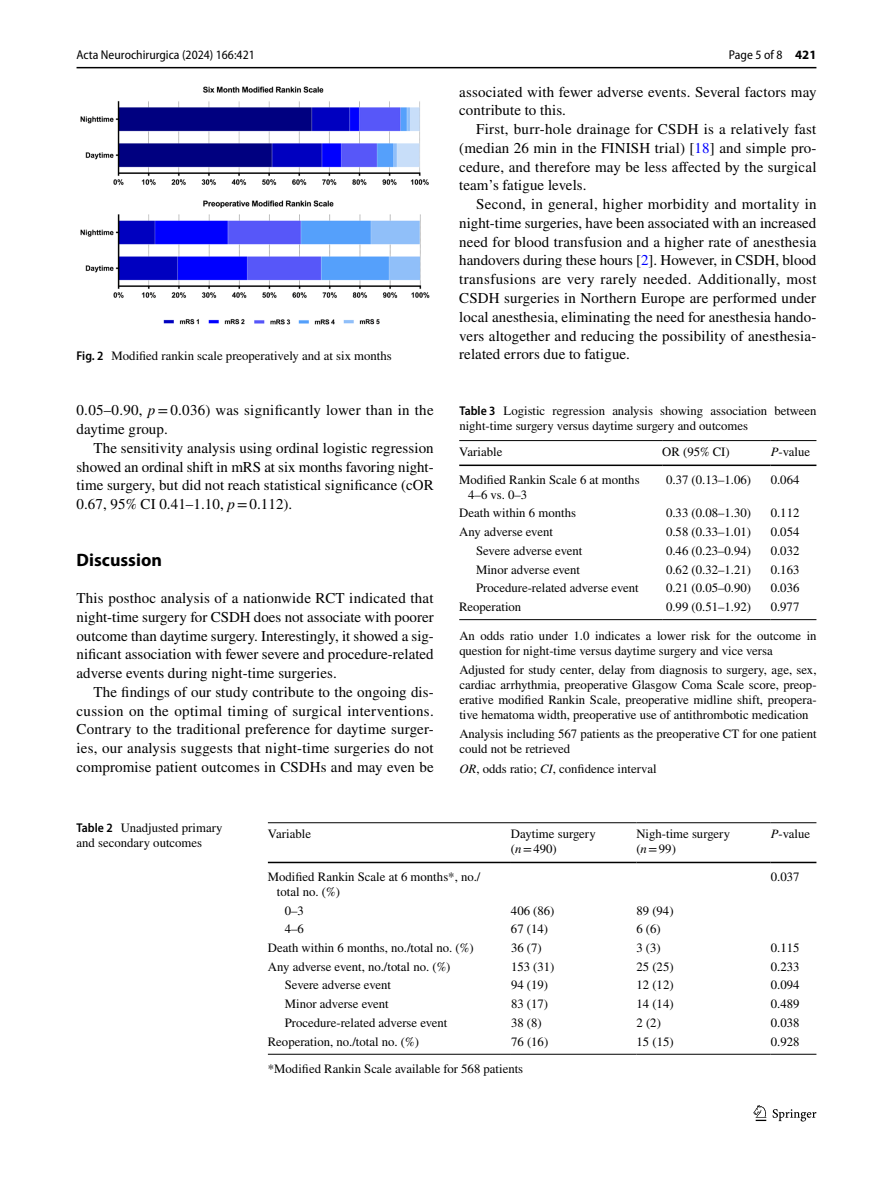
<style>
.page{position:relative;width:893px;height:1187px;background:#fff}
.page>*{position:absolute;margin:0;border:0;box-sizing:border-box;transform-origin:0 0}
.t1{font:700 18px "Myriad Pro";color:#000}
.t2{font:15px/18.8px "STIX";letter-spacing:.005em;color:#000;text-align:justify}
.t3{font:12.75px/15px "STIX";color:#000}
.t4{font:semi-condensed 12.75px "Myriad Pro";color:#000}
.s1{font-weight:700;font-stretch:normal}
.s2{color:#00f}
.s3{font-family:"Myriad Pro";font-weight:600;font-stretch:semi-condensed}
.s4{font-style:italic}
</style>
<div class="page">
<hr style="left:77px;top:67px;width:739px;height:1px;background:#000">
<svg style="left:753px;top:1105px;width:13px;height:15px"></svg>
<svg style="left:773px;top:1109px;width:43px;height:12px"></svg>
<img style="left:81px;top:87px;width:348px;height:237px">
<hr style="left:268px;top:822px;width:243px;height:1px;background:#000">
<hr style="left:268px;top:861px;width:243px;height:2px;background:#000">
<hr style="left:511px;top:822px;width:125px;height:1px;background:#000">
<hr style="left:511px;top:861px;width:125px;height:2px;background:#000">
<hr style="left:636px;top:822px;width:135px;height:1px;background:#000">
<hr style="left:636px;top:861px;width:135px;height:2px;background:#000">
<hr style="left:771px;top:822px;width:45px;height:1px;background:#000">
<hr style="left:771px;top:861px;width:45px;height:2px;background:#000">
<hr style="left:268px;top:1053px;width:243px;height:1px;background:#000">
<hr style="left:511px;top:1053px;width:125px;height:1px;background:#000">
<hr style="left:636px;top:1053px;width:135px;height:1px;background:#000">
<hr style="left:771px;top:1053px;width:45px;height:1px;background:#000">
<hr style="left:459px;top:440px;width:203px;height:1px;background:#000">
<hr style="left:459px;top:464px;width:203px;height:2px;background:#000">
<hr style="left:662px;top:440px;width:109px;height:1px;background:#000">
<hr style="left:662px;top:464px;width:109px;height:2px;background:#000">
<hr style="left:771px;top:440px;width:45px;height:1px;background:#000">
<hr style="left:771px;top:464px;width:45px;height:2px;background:#000">
<hr style="left:459px;top:619px;width:203px;height:1px;background:#000">
<hr style="left:662px;top:619px;width:109px;height:1px;background:#000">
<hr style="left:771px;top:619px;width:45px;height:1px;background:#000">
<p class="t4" style="left:77px;top:48px;width:180px">Acta Neurochirurgica (2024) 166:421</p>
<p class="t4" style="left:729px;top:48px;width:89px">Page 5 of 8 <span class="s1">421</span></p>
<p class="t2" style="left:459px;top:83px;width:359px">associated with fewer adverse events. Several factors may contribute to this.</p>
<p class="t2" style="left:459px;top:121px;width:359px;text-indent:17px">First, burr-hole drainage for CSDH is a relatively fast (median 26 min in the FINISH trial) [<span class="s2">18</span>] and simple pro&shy;cedure, and therefore may be less affected by the surgical team’s fatigue levels.</p>
<p class="t2" style="left:459px;top:196px;width:359px;text-indent:17px">Second, in general, higher morbidity and mortality in night-time surgeries, have been associated with an increased need for blood transfusion and a higher rate of anesthesia handovers during these hours [<span class="s2">2</span>]. However, in CSDH, blood transfusions are very rarely needed. Additionally, most CSDH surgeries in Northern Europe are performed under local anesthesia, eliminating the need for anesthesia hando&shy;vers altogether and reducing the possibility of anesthesia-</p>
<p class="t3" style="left:77px;top:348px;width:317px"><span class="s3">Fig. 2</span> Modified rankin scale preoperatively and at six months</p>
<p class="t2" style="left:459px;top:346px;width:172px">related errors due to fatigue.</p>
<p class="t2" style="left:77px;top:402px;width:359px">0.05–0.90, <span class="s4">p</span>=0.036) was significantly lower than in the daytime group.</p>
<p class="t2" style="left:77px;top:439px;width:359px;text-indent:17px">The sensitivity analysis using ordinal logistic regression showed an ordinal shift in mRS at six months favoring night&shy;time surgery, but did not reach statistical significance (cOR 0.67, 95% CI 0.41–1.10, <span class="s4">p</span>=0.112).</p>
<h1 class="t1" style="left:77px;top:547px;width:87px">Discussion</h1>
<p class="t2" style="left:77px;top:589px;width:359px">This posthoc analysis of a nationwide RCT indicated that night-time surgery for CSDH does not associate with poorer outcome than daytime surgery. Interestingly, it showed a sig&shy;nificant association with fewer severe and procedure-related adverse events during night-time surgeries.</p>
<p class="t2" style="left:77px;top:683px;width:359px;text-indent:17px">The findings of our study contribute to the ongoing dis&shy;cussion on the optimal timing of surgical interventions.<br>Contrary to the traditional preference for daytime surger&shy;ies, our analysis suggests that night-time surgeries do not compromise patient outcomes in CSDHs and may even be</p>
<p class="t3" style="left:459px;top:404px;width:359px"><span class="s3">Table 3</span> Logistic regression analysis showing association between night-time surgery versus daytime surgery and outcomes</p>
<p class="t3" style="left:459px;top:444px;width:45px">Variable</p>
<p class="t3" style="left:662px;top:444px;width:69px">OR (95% CI)</p>
<p class="t3" style="left:771px;top:444px;width:41px"><span class="s4">P</span>-value</p>
<p class="t3" style="left:468px;top:472px;width:173px;text-indent:-9px">Modified Rankin Scale 6 at months<br>4–6 vs. 0–3</p>
<p class="t3" style="left:666px;top:472px;width:86px">0.37 (0.13–1.06)</p>
<p class="t3" style="left:771px;top:472px;width:30px">0.064</p>
<p class="t3" style="left:459px;top:506px;width:118px">Death within 6 months</p>
<p class="t3" style="left:666px;top:506px;width:86px">0.33 (0.08–1.30)</p>
<p class="t3" style="left:771px;top:506px;width:30px">0.112</p>
<p class="t3" style="left:459px;top:525px;width:95px">Any adverse event</p>
<p class="t3" style="left:666px;top:525px;width:86px">0.58 (0.33–1.01)</p>
<p class="t3" style="left:771px;top:525px;width:30px">0.054</p>
<p class="t3" style="left:476px;top:544px;width:108px">Severe adverse event</p>
<p class="t3" style="left:666px;top:544px;width:86px">0.46 (0.23–0.94)</p>
<p class="t3" style="left:771px;top:544px;width:30px">0.032</p>
<p class="t3" style="left:476px;top:562px;width:105px">Minor adverse event</p>
<p class="t3" style="left:666px;top:562px;width:86px">0.62 (0.32–1.21)</p>
<p class="t3" style="left:771px;top:562px;width:30px">0.163</p>
<p class="t3" style="left:476px;top:581px;width:164px">Procedure-related adverse event</p>
<p class="t3" style="left:666px;top:581px;width:86px">0.21 (0.05–0.90)</p>
<p class="t3" style="left:771px;top:581px;width:30px">0.036</p>
<p class="t3" style="left:459px;top:600px;width:64px">Reoperation</p>
<p class="t3" style="left:666px;top:600px;width:86px">0.99 (0.51–1.92)</p>
<p class="t3" style="left:771px;top:600px;width:30px">0.977</p>
<p class="t3" style="left:459px;top:629px;width:359px">An odds ratio under 1.0 indicates a lower risk for the outcome in question for night-time versus daytime surgery and vice versa</p>
<p class="t3" style="left:459px;top:663px;width:359px;text-align:justify">Adjusted for study center, delay from diagnosis to surgery, age, sex, cardiac arrhythmia, preoperative Glasgow Coma Scale score, preop&shy;erative modified Rankin Scale, preoperative midline shift, preopera&shy;tive hematoma width, preoperative use of antithrombotic medication</p>
<p class="t3" style="left:459px;top:727px;width:359px">Analysis including 567 patients as the preoperative CT for one patient could not be retrieved</p>
<p class="t3" style="left:459px;top:761px;width:199px"><span class="s4">OR</span>, odds ratio; <span class="s4">CI</span>, confidence interval</p>
<p class="t3" style="left:77px;top:820px;width:148px"><span class="s3">Table 2</span> Unadjusted primary and secondary outcomes</p>
<p class="t3" style="left:268px;top:826px;width:45px">Variable</p>
<p class="t3" style="left:511px;top:826px;width:86px">Daytime surgery (<span class="s4">n</span>=490)</p>
<p class="t3" style="left:636px;top:826px;width:95px">Nigh-time surgery (<span class="s4">n</span>=99)</p>
<p class="t3" style="left:771px;top:826px;width:41px"><span class="s4">P</span>-value</p>
<p class="t3" style="left:277px;top:869px;width:205px;text-indent:-9px">Modified Rankin Scale at 6 months*, no./ total no. (%)</p>
<p class="t3" style="left:771px;top:869px;width:30px">0.037</p>
<p class="t3" style="left:285px;top:903px;width:21px">0–3</p>
<p class="t3" style="left:511px;top:903px;width:45px">406 (86)</p>
<p class="t3" style="left:636px;top:903px;width:39px">89 (94)</p>
<p class="t3" style="left:285px;top:922px;width:21px">4–6</p>
<p class="t3" style="left:511px;top:922px;width:39px">67 (14)</p>
<p class="t3" style="left:636px;top:922px;width:26px">6 (6)</p>
<p class="t3" style="left:268px;top:941px;width:207px">Death within 6 months, no./total no. (%)</p>
<p class="t3" style="left:511px;top:941px;width:32px">36 (7)</p>
<p class="t3" style="left:636px;top:941px;width:26px">3 (3)</p>
<p class="t3" style="left:771px;top:941px;width:30px">0.115</p>
<p class="t3" style="left:268px;top:959px;width:184px">Any adverse event, no./total no. (%)</p>
<p class="t3" style="left:511px;top:959px;width:45px">153 (31)</p>
<p class="t3" style="left:636px;top:959px;width:39px">25 (25)</p>
<p class="t3" style="left:771px;top:959px;width:30px">0.233</p>
<p class="t3" style="left:285px;top:978px;width:108px">Severe adverse event</p>
<p class="t3" style="left:511px;top:978px;width:39px">94 (19)</p>
<p class="t3" style="left:636px;top:978px;width:39px">12 (12)</p>
<p class="t3" style="left:771px;top:978px;width:30px">0.094</p>
<p class="t3" style="left:285px;top:997px;width:105px">Minor adverse event</p>
<p class="t3" style="left:511px;top:997px;width:39px">83 (17)</p>
<p class="t3" style="left:636px;top:997px;width:39px">14 (14)</p>
<p class="t3" style="left:771px;top:997px;width:30px">0.489</p>
<p class="t3" style="left:285px;top:1015px;width:164px">Procedure-related adverse event</p>
<p class="t3" style="left:511px;top:1015px;width:32px">38 (8)</p>
<p class="t3" style="left:636px;top:1015px;width:26px">2 (2)</p>
<p class="t3" style="left:771px;top:1015px;width:30px">0.038</p>
<p class="t3" style="left:268px;top:1034px;width:152px">Reoperation, no./total no. (%)</p>
<p class="t3" style="left:511px;top:1034px;width:39px">76 (16)</p>
<p class="t3" style="left:636px;top:1034px;width:39px">15 (15)</p>
<p class="t3" style="left:771px;top:1034px;width:30px">0.928</p>
<p class="t3" style="left:268px;top:1062px;width:257px">*Modified Rankin Scale available for 568 patients</p>
</div>
